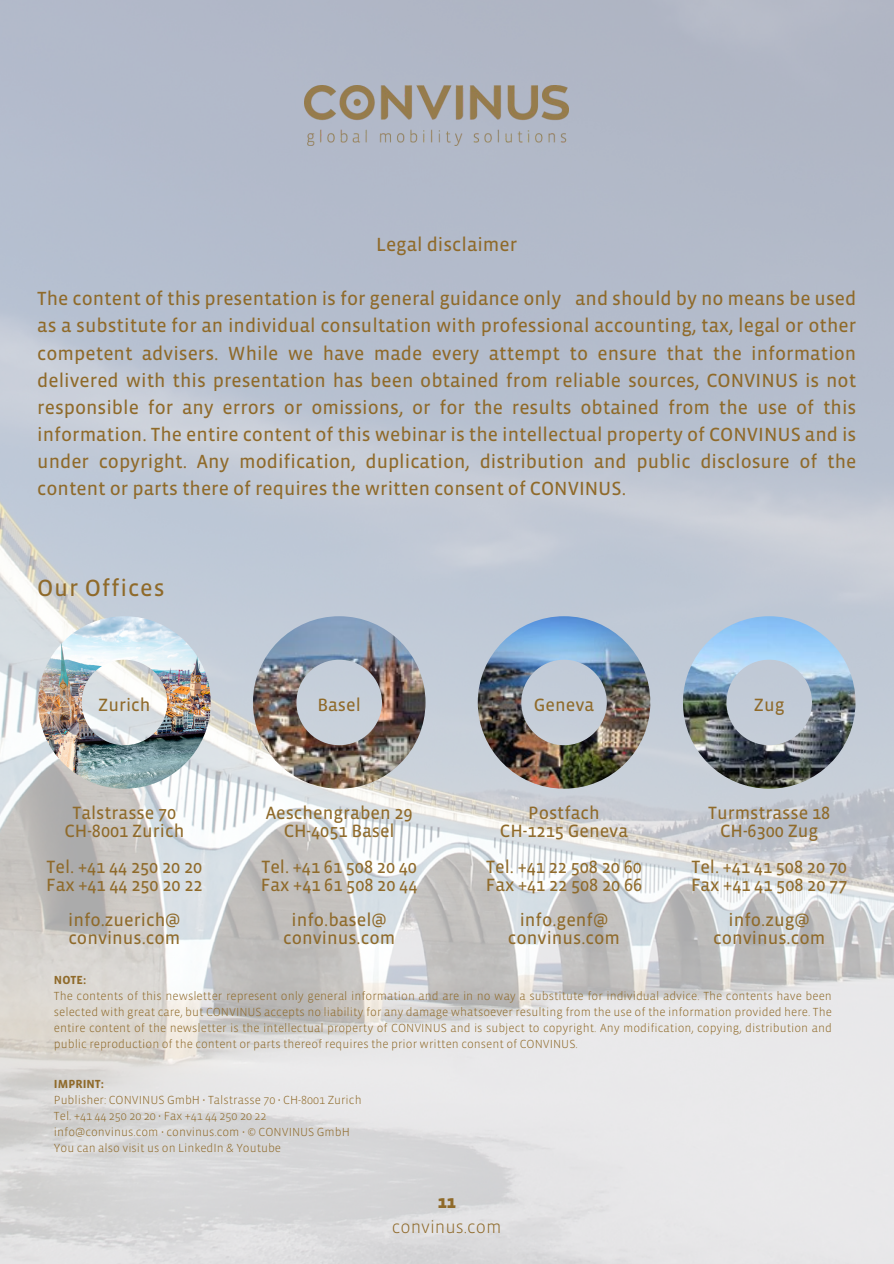
<style>
.page{position:relative;width:894px;height:1264px;background:#fff}
.page>*{position:absolute;margin:0;border:0;box-sizing:border-box;transform-origin:0 0}
.t1{font:24px "Vista Sans OT";letter-spacing:.035em;color:#8f6a2a}
.t2{font:19.5px/27px "Vista Sans OT";color:#8f6a2a;text-align:justify}
.t3{font:18.15px "Vista Sans OT";color:#8f6a2a}
.t4{font:300 18px "Vista Sans OT";color:#8f6a2a}
.t5{font:900 18px "Vista Sans OT";color:#8f6a2a}
.t6{font:300 12px/16px "Vista Sans OT";color:#8f6a2a;text-align:justify}
.t7{font:700 12px "Vista Sans OT";color:#8f6a2a}
.s1{font-family:"Liberation Serif";font-weight:400}
</style>
<div class="page">
<img style="left:0;top:0;width:893px;height:1263px">
<img style="left:304px;top:85px;width:264px;height:61px">
<img style="left:38px;top:616px;width:173px;height:172px">
<img style="left:253px;top:616px;width:172px;height:172px">
<img style="left:477px;top:616px;width:173px;height:172px">
<img style="left:682px;top:616px;width:173px;height:172px">
<p class="t2" style="left:376px;top:232px;width:142px">Legal disclaimer</p>
<p class="t2" style="left:37px;top:286px;width:820px">The content of this presentation is for general guidance only and should by no means be used as a substitute for an individual consultation with professional accounting, tax, legal or other competent advisers. While we have made every attempt to ensure that the information delivered with this presentation has been obtained from reliable sources, CONVINUS is not responsible for any errors or omissions, or for the results obtained from the use of this information. The entire content of this webinar is the intellectual property of CONVINUS and is under copyright. Any modification, duplication, distribution and public disclosure of the content or parts there of requires the written consent of CONVINUS.</p>
<p class="t1" style="left:37px;top:576px;width:129px">Our Offices</p>
<p class="t3" style="left:98px;top:695px;width:54px">Zurich</p>
<p class="t3" style="left:72px;top:803px;width:105px">Talstrasse 70</p>
<p class="t3" style="left:64px;top:821px;width:121px">CH-8001 Zurich</p>
<p class="t3" style="left:47px;top:857px;width:157px">Tel. +41 44 250 20 20</p>
<p class="t3" style="left:46px;top:875px;width:158px">Fax +41 44 250 20 22</p>
<p class="t3" style="left:68px;top:910px;width:114px">info.zuerich@</p>
<p class="t3" style="left:68px;top:928px;width:114px">convinus.com</p>
<p class="t3" style="left:317px;top:695px;width:45px">Basel</p>
<p class="t3" style="left:265px;top:803px;width:148px">Aeschengraben 29</p>
<p class="t3" style="left:283px;top:821px;width:112px">CH-4051 Basel</p>
<p class="t3" style="left:261px;top:857px;width:157px">Tel. +41 61 508 20 40</p>
<p class="t3" style="left:261px;top:875px;width:158px">Fax +41 61 508 20 44</p>
<p class="t3" style="left:291px;top:910px;width:97px">info.basel@</p>
<p class="t3" style="left:283px;top:928px;width:114px">convinus.com</p>
<p class="t3" style="left:533px;top:695px;width:62px">Geneva</p>
<p class="t3" style="left:528px;top:803px;width:73px">Postfach</p>
<p class="t3" style="left:500px;top:821px;width:130px">CH-1215 Geneva</p>
<p class="t3" style="left:486px;top:857px;width:157px">Tel. +41 22 508 20 60</p>
<p class="t3" style="left:485px;top:875px;width:158px">Fax +41 22 508 20 66</p>
<p class="t3" style="left:519px;top:910px;width:90px">info.genf@</p>
<p class="t3" style="left:508px;top:928px;width:114px">convinus.com</p>
<p class="t3" style="left:753px;top:695px;width:32px">Zug</p>
<p class="t3" style="left:708px;top:803px;width:124px">Turmstrasse 18</p>
<p class="t3" style="left:720px;top:821px;width:100px">CH-6300 Zug</p>
<p class="t3" style="left:691px;top:857px;width:157px">Tel. +41 41 508 20 70</p>
<p class="t3" style="left:690px;top:875px;width:158px">Fax +41 41 508 20 77</p>
<p class="t3" style="left:728px;top:910px;width:83px">info.zug@</p>
<p class="t3" style="left:713px;top:928px;width:114px">convinus.com</p>
<p class="t7" style="left:54px;top:973px;width:34px">NOTE:</p>
<p class="t6" style="left:54px;top:988px;width:779px">The contents of this newsletter represent only general information and are in no way a substitute for individual advice. The contents have been selected with great care, but CONVINUS accepts no liability for any damage whatsoever resulting from the use of the information provided here. The entire content of the newsletter is the intellectual property of CONVINUS and is subject to copyright. Any modification, copying, distribution and public reproduction of the content or parts thereof requires the prior written consent of CONVINUS.</p>
<p class="t7" style="left:54px;top:1077px;width:52px">IMPRINT:</p>
<p class="t6" style="left:54px;top:1091px;width:309px">Publisher: CONVINUS GmbH <span class="s1">∙</span> Talstrasse 70 <span class="s1">∙</span> CH-8001 Zurich</p>
<p class="t6" style="left:54px;top:1107px;width:214px">Tel. +41 44 250 20 20 <span class="s1">∙</span> Fax +41 44 250 20 22</p>
<p class="t6" style="left:54px;top:1123px;width:297px">info@convinus.com <span class="s1">∙</span> convinus.com <span class="s1">∙</span> © CONVINUS GmbH</p>
<p class="t6" style="left:54px;top:1139px;width:228px">You can also visit us on LinkedIn &amp; Youtube</p>
<p class="t5" style="left:437px;top:1192px;width:19px">11</p>
<p class="t4" style="left:392px;top:1217px;width:111px">convinus.com</p>
</div>
